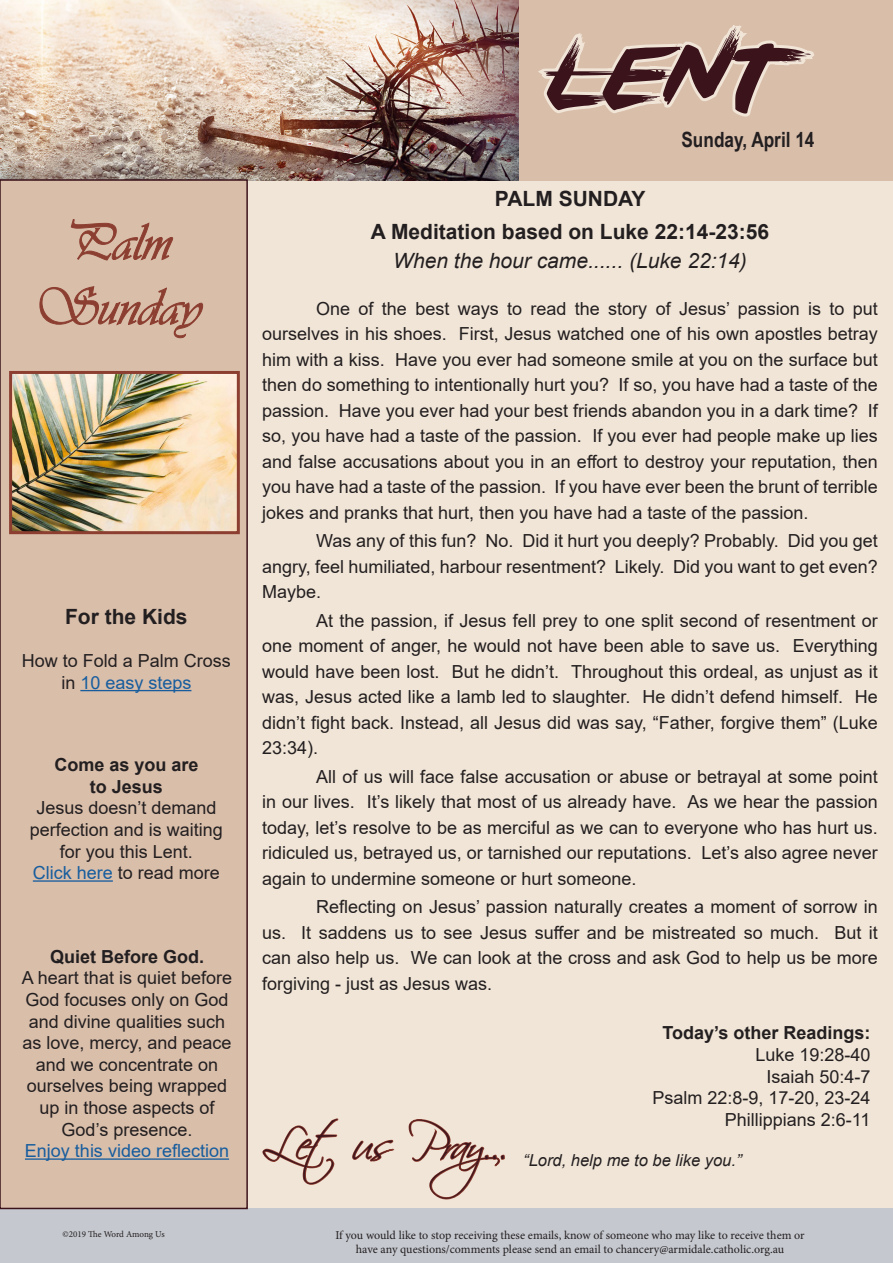
<style>
.page{position:relative;width:893px;height:1263px;background:#f1e5d7}
.page>*{position:absolute;margin:0;border:0;box-sizing:border-box;transform-origin:0 0}
.t1{font:120px "BRUSHSTRIKE";color:#3b131b}
.t2{font:54px "Vivaldii";color:#8c3f31}
.t3{font:45px "Scriptina";letter-spacing:-.075em;color:#3b131b}
.t4{font:700 21px "Arial";color:#231f20}
.t5{font:italic 21px "Arial";color:#231f20}
.t6{font:700 21px "Arial Narrow";color:#231f20}
.t7{font:18px/25.5px "Arial";color:#231f20;text-align:justify}
.t8{font:700 18px "Arial";color:#231f20}
.t9{font:18px "Arial";color:#175d9e}
.t10{font:italic 16.5px "Arial";color:#231f20}
.t11{font:12px/14.4px "Minion Pro";letter-spacing:-.005em;color:#231f20;text-align:center}
.t12{font:9px "Minion Pro";letter-spacing:-.01em;color:#231f20}
.s1{color:#175d9e}
</style>
<div class="page">
<div style="left:0;top:0;width:893px;height:180px;background:#d9beaa"></div>
<img style="left:0;top:0;width:409px;height:180px">
<img style="left:409px;top:0;width:300px;height:181px">
<svg style="left:563px;top:0;width:251px;height:146px"></svg>
<div style="left:0;top:1208px;width:893px;height:55px;background:#c5c8cf"></div>
<div style="left:0;top:179px;width:248px;height:1030px;background:#d9beaa;border:2px solid #3b131b"></div>
<svg style="left:262px;top:1118px;width:77px;height:67px"></svg>
<svg style="left:352px;top:1139px;width:42px;height:23px"></svg>
<svg style="left:408px;top:1119px;width:97px;height:81px"></svg>
<hr style="left:33px;top:880px;width:80px;height:2px;background:#175d9e">
<hr style="left:25px;top:1158px;width:204px;height:2px;background:#175d9e">
<hr style="left:80px;top:690px;width:111px;height:1px;background:#175d9e">
<img style="left:13px;top:375px;width:223px;height:155px">
<div style="left:9px;top:371px;width:231px;height:163px;border:3px solid #8c3f31"></div>
<svg style="left:70px;top:219px;width:103px;height:42px"></svg>
<svg style="left:39px;top:286px;width:164px;height:52px"></svg>
<p class="t2" style="left:62px;top:211px;width:110px">Palm</p>
<p class="t2" style="left:33px;top:276px;width:169px">Sunday</p>
<p class="t4" style="left:65px;top:602px;width:124px">For the Kids</p>
<p class="t7" style="left:22px;top:650px;width:211px;line-height:21.6px;text-align:center">How to Fold a Palm Cross in <span class="s1">10 easy steps</span></p>
<p class="t8" style="left:54px;top:752px;width:146px">Come as you are</p>
<p class="t8" style="left:90px;top:774px;width:75px">to Jesus</p>
<p class="t7" style="left:30px;top:797px;width:195px;line-height:21.6px;text-align:center">Jesus doesn’t demand perfection and is waiting for you this Lent.</p>
<p class="t7" style="left:33px;top:860px;width:189px"><span class="s1">Click here</span> to read more</p>
<p class="t8" style="left:50px;top:944px;width:156px">Quiet Before God.</p>
<p class="t7" style="left:22px;top:967px;width:212px;line-height:21.6px;text-align:center">A heart that is quiet before<br>God focuses only on God and divine qualities such as love, mercy, and peace and we concentrate on ourselves being wrapped up in those aspects of<br>God’s presence.</p>
<p class="t9" style="left:25px;top:1138px;width:206px">Enjoy this video reflection</p>
<p class="t12" style="left:63px;top:1228px;width:104px">©2019 The Word Among Us</p>
<h1 class="t1" style="left:551px;top:-9px;width:244px">Lent</h1>
<p class="t6" style="left:681px;top:124px;width:135px">Sunday, April 14</p>
<p class="t4" style="left:495px;top:184px;width:152px">PALM SUNDAY</p>
<p class="t4" style="left:371px;top:217px;width:400px">A Meditation based on Luke 22:14-23:56</p>
<p class="t5" style="left:393px;top:247px;width:355px">When the hour came...... (Luke 22:14)</p>
<p class="t7" style="left:262px;top:296px;width:617px;text-indent:54px">One of the best ways to read the story of Jesus’ passion is to put ourselves in his shoes. First, Jesus watched one of his own apostles betray him with a kiss. Have you ever had someone smile at you on the surface but then do something to intentionally hurt you? If so, you have had a taste of the passion. Have you ever had your best friends abandon you in a dark time? If so, you have had a taste of the passion. If you ever had people make up lies and false accusations about you in an effort to destroy your reputation, then you have had a taste of the passion. If you have ever been the brunt of terrible jokes and pranks that hurt, then you have had a taste of the passion.</p>
<p class="t7" style="left:262px;top:528px;width:617px;text-indent:54px">Was any of this fun? No. Did it hurt you deeply? Probably. Did you get angry, feel humiliated, harbour resentment? Likely. Did you want to get even?<br>Maybe.</p>
<p class="t7" style="left:262px;top:608px;width:617px;text-indent:54px">At the passion, if Jesus fell prey to one split second of resentment or one moment of anger, he would not have been able to save us. Everything would have been lost. But he didn’t. Throughout this ordeal, as unjust as it was, Jesus acted like a lamb led to slaughter. He didn’t defend himself. He didn’t fight back. Instead, all Jesus did was say, “Father, forgive them” (Luke 23:34).</p>
<p class="t7" style="left:262px;top:764px;width:617px;text-indent:54px">All of us will face false accusation or abuse or betrayal at some point in our lives. It’s likely that most of us already have. As we hear the passion today, let’s resolve to be as merciful as we can to everyone who has hurt us. ridiculed us, betrayed us, or tarnished our reputations. Let’s also agree never again to undermine someone or hurt someone.</p>
<p class="t7" style="left:262px;top:894px;width:617px;text-indent:54px">Reflecting on Jesus’ passion naturally creates a moment of sorrow in us. It saddens us to see Jesus suffer and be mistreated so much. But it can also help us. We can look at the cross and ask God to help us be more forgiving - just as Jesus was.</p>
<p class="t3" style="left:262px;top:1117px;width:275px">Let us Pray...</p>
<p class="t8" style="left:663px;top:1020px;width:210px">Today’s other Readings:</p>
<p class="t7" style="left:755px;top:1042px;width:117px">Luke 19:28-40</p>
<p class="t7" style="left:766px;top:1063px;width:106px">Isaiah 50:4-7</p>
<p class="t7" style="left:652px;top:1085px;width:220px">Psalm 22:8-9, 17-20, 23-24</p>
<p class="t7" style="left:725px;top:1106px;width:147px">Phillippians 2:6-11</p>
<p class="t10" style="left:523px;top:1149px;width:220px">“Lord, help me to be like you.”</p>
<p class="t11" style="left:335px;top:1227px;width:471px">If you would like to stop receiving these emails, know of someone who may like to receive them or have any questions/comments please send an email to chancery@armidale.catholic.org.au</p>
</div>
